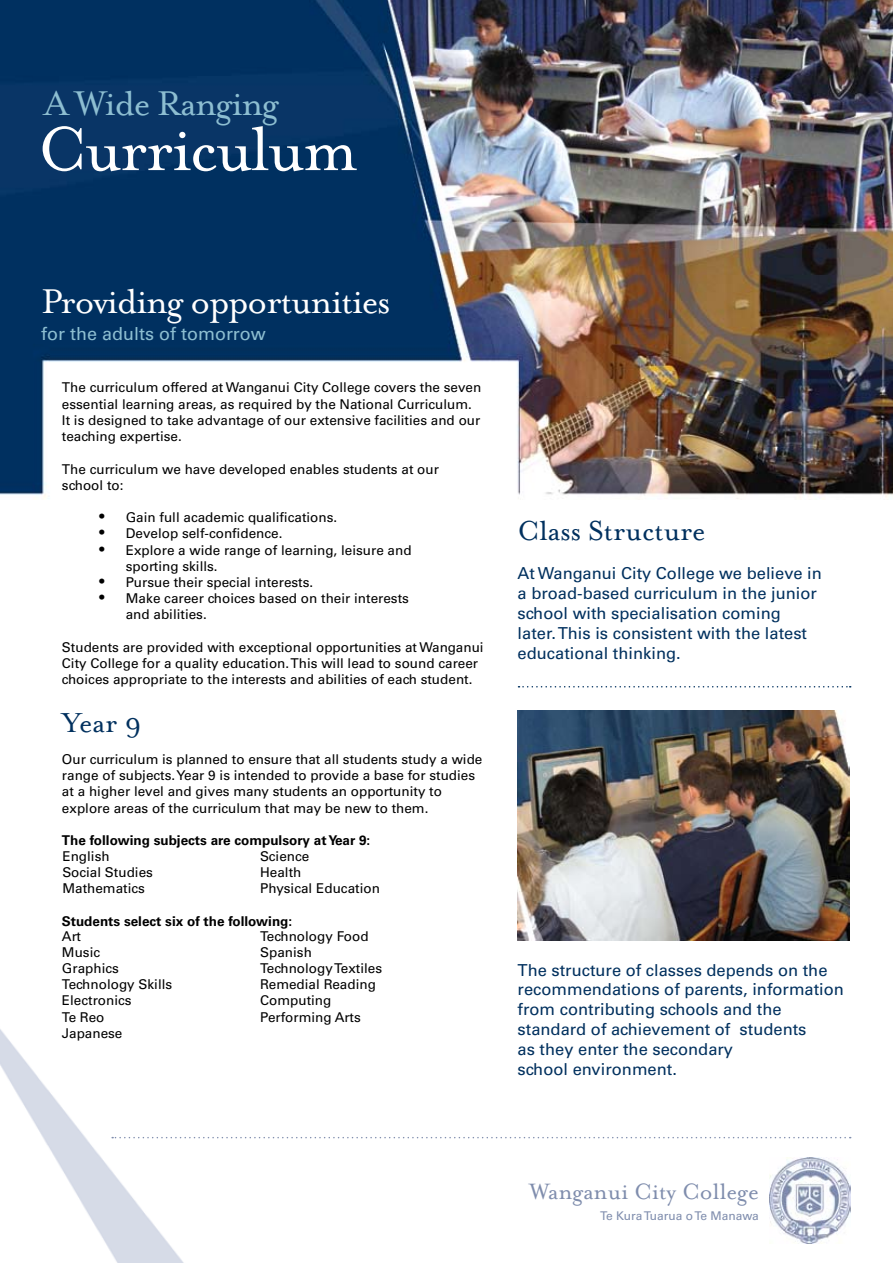
<style>
.page{position:relative;width:893px;height:1263px;background:#fff}
.page>*{position:absolute;margin:0;border:0;box-sizing:border-box;transform-origin:0 0}
.t1{font:71.25px "Mrs Eaves Roman";letter-spacing:-.03em;color:#fff}
.t2{font:39.45px "Mrs Eaves Roman";letter-spacing:-.03em;color:#fff}
.t3{font:39.45px "Mrs Eaves Roman";letter-spacing:-.03em;color:#8dbed1}
.t4{font:31.5px "Mrs Eaves Roman";color:#00305e}
.t5{font:25.5px "Mrs Eaves Roman";color:#7f8dad}
.t6{font:18px "Univers";color:#8dbed1}
.t7{font:16.5px/19.8px "Univers";color:#00305e}
.t8{font:13.5px/16.2px "Univers";color:#000}
.t9{font:700 13.5px "Univers";color:#000}
.t10{font:12px "Univers";color:#7f8dad}
.s1{font-family:"Times";font-size:18px}
</style>
<div class="page">
<img style="left:0;top:1029px;width:195px;height:234px">
<img style="left:769px;top:1157px;width:81px;height:86px">
<svg style="left:112px;top:1137px;width:739px;height:1px"></svg>
<img style="left:0;top:0;width:893px;height:499px">
<svg style="left:518px;top:686px;width:333px;height:1px"></svg>
<img style="left:518px;top:711px;width:332px;height:230px">
<h2 class="t3" style="left:44px;top:82px;width:236px">A Wide Ranging</h2>
<h1 class="t1" style="left:38px;top:110px;width:322px">Curriculum</h1>
<h2 class="t2" style="left:41px;top:279px;width:350px">Providing opportunities</h2>
<h3 class="t6" style="left:41px;top:323px;width:226px">for the adults of tomorrow</h3>
<p class="t8" style="left:62px;top:380px;width:421px">The curriculum offered at Wanganui City College covers the seven essential learning areas, as required by the National Curriculum.<br>It is designed to take advantage of our extensive facilities and our teaching expertise.</p>
<p class="t8" style="left:62px;top:461px;width:378px">The curriculum we have developed enables students at our school to:</p>
<p class="t8" style="left:99px;top:509px;width:240px"><span class="s1">•</span> Gain full academic qualifications.</p>
<p class="t8" style="left:99px;top:525px;width:185px"><span class="s1">•</span> Develop self-confidence.</p>
<p class="t8" style="left:126px;top:542px;width:287px;text-indent:-27px"><span class="s1">•</span> Explore a wide range of learning, leisure and sporting skills.</p>
<p class="t8" style="left:99px;top:574px;width:216px"><span class="s1">•</span> Pursue their special interests.</p>
<p class="t8" style="left:126px;top:590px;width:285px;text-indent:-27px"><span class="s1">•</span> Make career choices based on their interests and abilities.</p>
<p class="t8" style="left:62px;top:639px;width:423px">Students are provided with exceptional opportunities at Wanganui<br>City College for a quality education. This will lead to sound career choices appropriate to the interests and abilities of each student.</p>
<h3 class="t4" style="left:62px;top:705px;width:81px">Year 9</h3>
<p class="t8" style="left:62px;top:751px;width:422px">Our curriculum is planned to ensure that all students study a wide range of subjects. Year 9 is intended to provide a base for studies at a higher level and gives many students an opportunity to explore areas of the curriculum that may be new to them.</p>
<p class="t9" style="left:62px;top:832px;width:310px">The following subjects are compulsory at Year 9:</p>
<p class="t8" style="left:62px;top:848px;width:92px">English<br>Social Studies<br>Mathematics</p>
<p class="t8" style="left:260px;top:848px;width:121px">Science<br>Health<br>Physical Education</p>
<p class="t9" style="left:62px;top:913px;width:232px">Students select six of the following:</p>
<p class="t8" style="left:62px;top:928px;width:112px">Art<br>Music<br>Graphics<br>Technology Skills<br>Electronics<br>Te Reo<br>Japanese</p>
<p class="t8" style="left:260px;top:928px;width:124px">Technology Food<br>Spanish<br>Technology Textiles<br>Remedial Reading<br>Computing<br>Performing Arts</p>
<h3 class="t4" style="left:518px;top:513px;width:189px">Class Structure</h3>
<p class="t7" style="left:518px;top:564px;width:306px">At Wanganui City College we believe in a broad-based curriculum in the junior school with specialisation coming later. This is consistent with the latest educational thinking.</p>
<p class="t7" style="left:518px;top:960px;width:328px">The structure of classes depends on the recommendations of parents, information from contributing schools and the standard of achievement of students<br>as they enter the secondary<br>school environment.</p>
<h3 class="t5" style="left:530px;top:1178px;width:231px">Wanganui City College</h3>
<p class="t10" style="left:600px;top:1209px;width:160px">Te Kura Tuarua o Te Manawa</p>
</div>
